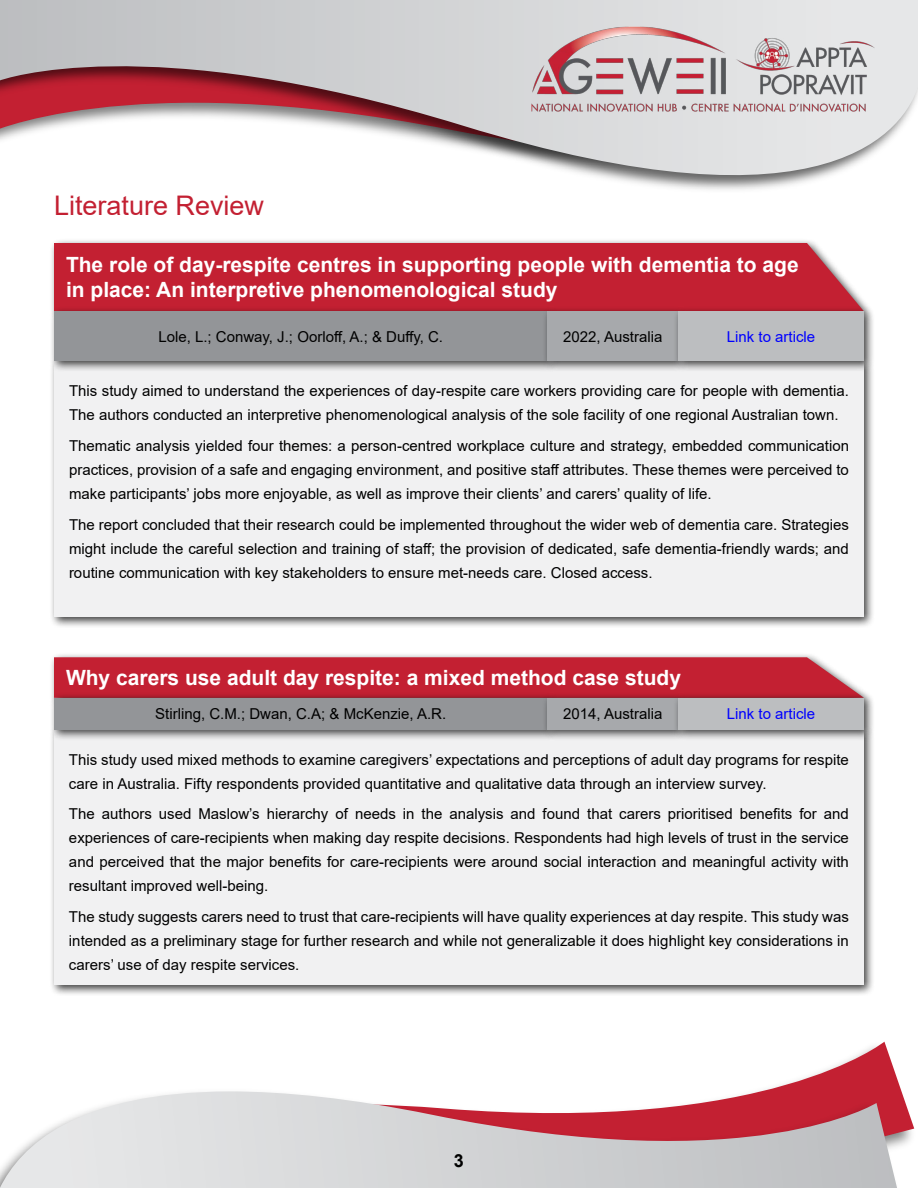
<style>
.page{position:relative;width:918px;height:1188px;background:#fff}
.page>*{position:absolute;margin:0;border:0;box-sizing:border-box;transform-origin:0 0}
.t1{font:27px "Arial";color:#c32032}
.t2{font:700 21px/25.2px "Arial";color:#fff}
.t3{font:700 18px "Arial";color:#000}
.t4{font:15px/24px "Arial";color:#000;text-align:justify}
.t5{font:15px "Arial";color:#00f}
</style>
<div class="page">
<svg style="left:784px;top:1042px;width:130px;height:102px"></svg>
<img style="left:762px;top:1085px;width:142px;height:103px">
<svg style="left:0;top:1091px;width:876px;height:97px;background:#d7c1c4"></svg>
<svg style="left:0;top:0;width:918px;height:190px"></svg>
<img style="left:516px;top:13px;width:374px;height:112px">
<div style="left:49px;top:652px;width:825px;height:57px;background:#000;opacity:.75"></div>
<div style="left:54px;top:657px;width:810px;height:36px;background:#c32032"></div>
<div style="left:49px;top:238px;width:825px;height:85px;background:#000;opacity:.75"></div>
<div style="left:54px;top:243px;width:810px;height:63px;background:#c32032"></div>
<div style="left:49px;top:356px;width:826px;height:272px;background:#000;opacity:.75"></div>
<div style="left:54px;top:361px;width:810px;height:256px;background:#f1f1f2"></div>
<div style="left:49px;top:306px;width:510px;height:67px;background:#000;opacity:.75"></div>
<div style="left:54px;top:311px;width:494px;height:50px;background:#939598"></div>
<div style="left:542px;top:306px;width:148px;height:67px;background:#000;opacity:.75"></div>
<div style="left:548px;top:311px;width:130px;height:50px;background:#a7a9ac"></div>
<div style="left:673px;top:306px;width:202px;height:67px;background:#000;opacity:.75"></div>
<div style="left:678px;top:311px;width:186px;height:50px;background:#bcbec0"></div>
<div style="left:49px;top:724px;width:826px;height:273px;background:#000;opacity:.75"></div>
<div style="left:54px;top:730px;width:810px;height:255px;background:#f1f1f2"></div>
<div style="left:49px;top:693px;width:510px;height:48px;background:#000;opacity:.75"></div>
<div style="left:54px;top:698px;width:493px;height:32px;background:#939598"></div>
<div style="left:542px;top:693px;width:148px;height:48px;background:#000;opacity:.75"></div>
<div style="left:547px;top:698px;width:131px;height:32px;background:#a7a9ac"></div>
<div style="left:673px;top:693px;width:202px;height:48px;background:#000;opacity:.75"></div>
<div style="left:678px;top:698px;width:186px;height:32px;background:#bcbec0"></div>
<h1 class="t1" style="left:54px;top:187px;width:212px">Literature Review</h1>
<h2 class="t2" style="left:66px;top:253px;width:734px">The role of day-respite centres in supporting people with dementia to age in place: An interpretive phenomenological study</h2>
<p class="t4" style="left:158px;top:324px;width:286px">Lole, L.; Conway, J.; Oorloff, A.; &amp; Duffy, C.</p>
<p class="t4" style="left:563px;top:324px;width:101px">2022, Australia</p>
<p class="t5" style="left:727px;top:326px;width:90px">Link to article</p>
<p class="t4" style="left:69px;top:379px;width:781px">This study aimed to understand the experiences of day-respite care workers providing care for people with dementia.<br>The authors conducted an interpretive phenomenological analysis of the sole facility of one regional Australian town.</p>
<p class="t4" style="left:69px;top:434px;width:782px">Thematic analysis yielded four themes: a person-centred workplace culture and strategy, embedded communication practices, provision of a safe and engaging environment, and positive staff attributes. These themes were perceived to make participants’ jobs more enjoyable, as well as improve their clients’ and carers’ quality of life.</p>
<p class="t4" style="left:69px;top:512px;width:781px">The report concluded that their research could be implemented throughout the wider web of dementia care. Strategies might include the careful selection and training of staff; the provision of dedicated, safe dementia-friendly wards; and routine communication with key stakeholders to ensure met-needs care. Closed access.</p>
<h2 class="t2" style="left:66px;top:665px;width:617px">Why carers use adult day respite: a mixed method case study</h2>
<p class="t4" style="left:155px;top:702px;width:292px">Stirling, C.M.; Dwan, C.A; &amp; McKenzie, A.R.</p>
<p class="t4" style="left:563px;top:702px;width:101px">2014, Australia</p>
<p class="t5" style="left:727px;top:704px;width:90px">Link to article</p>
<p class="t4" style="left:69px;top:747px;width:781px">This study used mixed methods to examine caregivers’ expectations and perceptions of adult day programs for respite care in Australia. Fifty respondents provided quantitative and qualitative data through an interview survey.</p>
<p class="t4" style="left:69px;top:802px;width:781px">The authors used Maslow’s hierarchy of needs in the analysis and found that carers prioritised benefits for and experiences of care-recipients when making day respite decisions. Respondents had high levels of trust in the service and perceived that the major benefits for care-recipients were around social interaction and meaningful activity with resultant improved well-being.</p>
<p class="t4" style="left:69px;top:905px;width:781px">The study suggests carers need to trust that care-recipients will have quality experiences at day respite. This study was intended as a preliminary stage for further research and while not generalizable it does highlight key considerations in carers’ use of day respite services.</p>
<p class="t3" style="left:454px;top:1148px;width:12px">3</p>
</div>
